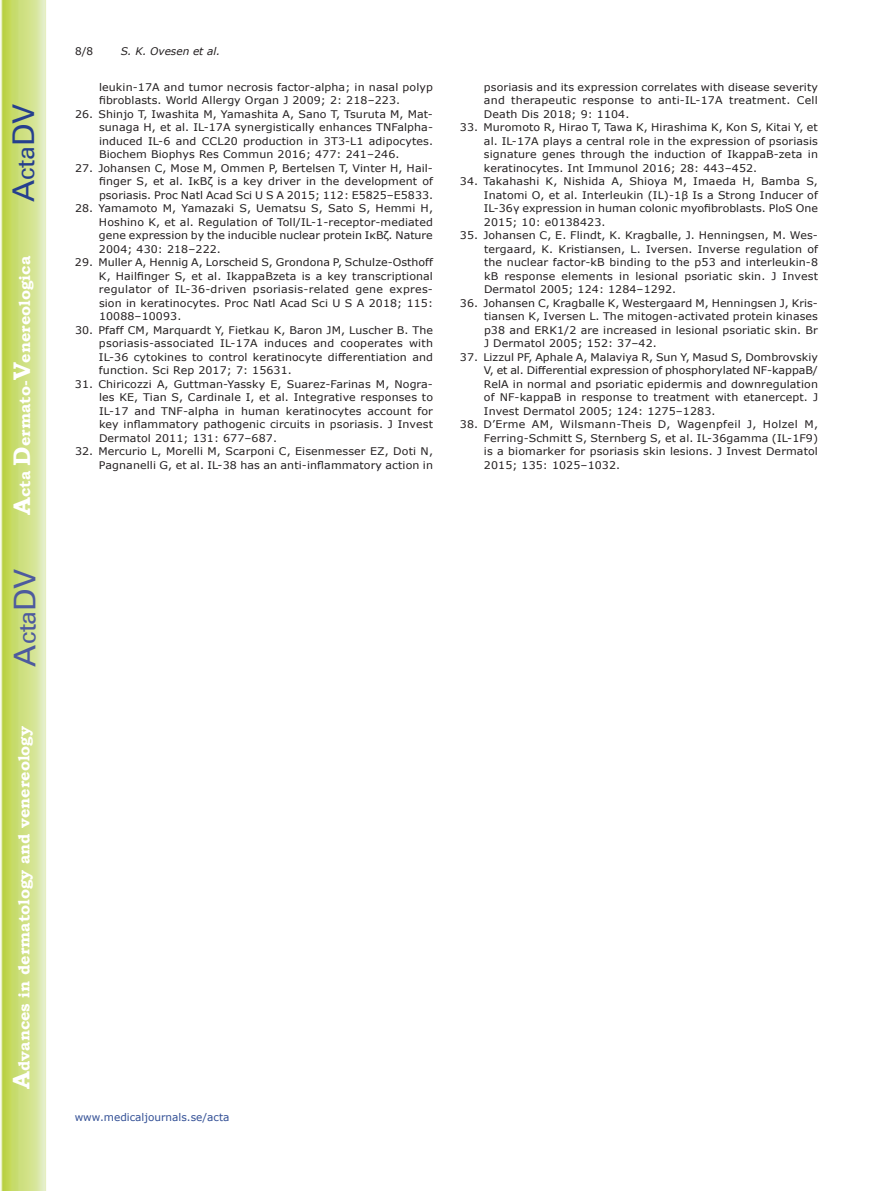
<style>
.page{position:relative;width:893px;height:1191px;background:#fff}
.page>*{position:absolute;margin:0;border:0;box-sizing:border-box;transform-origin:0 0}
.t1{font:30px "Univers";color:#4d5a9e}
.t2{font:30px "Univers";color:#253f8e}
.t3{font:700 15.75px "Bookman Old Style";color:#fff}
.t4{font:10.5px/13.5px "Verdana";letter-spacing:.01em;color:#231f20;text-align:justify;scale:1.05 1}
.t5{font:10.5px "Verdana";color:#324f95}
.t6{font:italic 10.5px "Verdana";color:#231f20}
.t7{font:10.5px "Verdana";letter-spacing:.01em;color:#231f20}
.s1{font-size:24px}
</style>
<div class="page">
<svg style="left:1px;top:0;width:45px;height:1191px;background:#cfe084"></svg>
<h1 class="t2" style="left:6px;top:202px;width:100px;rotate:-90deg">A<span class="s1">cta</span>DV</h1>
<h2 class="t3" style="left:15px;top:515px;width:260px;rotate:-90deg"><span class="s1">A</span>cta <span class="s1">D</span>ermato-<span class="s1">V</span>enereologica</h2>
<h1 class="t1" style="left:7px;top:666px;width:100px;rotate:-90deg">A<span class="s1">cta</span>DV</h1>
<h2 class="t3" style="left:15px;top:1088px;width:364px;rotate:-90deg"><span class="s1">A</span>dvances in dermatology and venereology</h2>
<p class="t7" style="left:75px;top:44px;width:20px">8/8</p>
<p class="t6" style="left:121px;top:44px;width:101px">S. K. Ovesen et al.</p>
<p class="t4" style="left:99px;top:80px;width:320px">leukin-17A and tumor necrosis factor-alpha; in nasal polyp fibroblasts. World Allergy Organ J 2009; 2: 218–223.</p>
<p class="t4" style="left:99px;top:107px;width:320px;text-indent:-24px">26. Shinjo T, Iwashita M, Yamashita A, Sano T, Tsuruta M, Mat&shy;sunaga H, et al. IL-17A synergistically enhances TNFalpha&shy;induced IL-6 and CCL20 production in 3T3-L1 adipocytes.<br>Biochem Biophys Res Commun 2016; 477: 241–246.</p>
<p class="t4" style="left:99px;top:161px;width:320px;text-indent:-24px">27. Johansen C, Mose M, Ommen P, Bertelsen T, Vinter H, Hail&shy;finger S, et al. IκBζ is a key driver in the development of psoriasis. Proc Natl Acad Sci U S A 2015; 112: E5825–E5833.</p>
<p class="t4" style="left:99px;top:202px;width:320px;text-indent:-24px">28. Yamamoto M, Yamazaki S, Uematsu S, Sato S, Hemmi H, Hoshino K, et al. Regulation of Toll/IL-1-receptor-mediated gene expression by the inducible nuclear protein IκBζ. Nature 2004; 430: 218–222.</p>
<p class="t4" style="left:99px;top:256px;width:320px;text-indent:-24px">29. Muller A, Hennig A, Lorscheid S, Grondona P, Schulze-Osthoff K, Hailfinger S, et al. IkappaBzeta is a key transcriptional regulator of IL-36-driven psoriasis-related gene expres&shy;sion in keratinocytes. Proc Natl Acad Sci U S A 2018; 115:<br>10088–10093.</p>
<p class="t4" style="left:99px;top:323px;width:320px;text-indent:-24px">30. Pfaff CM, Marquardt Y, Fietkau K, Baron JM, Luscher B. The psoriasis-associated IL-17A induces and cooperates with IL-36 cytokines to control keratinocyte differentiation and function. Sci Rep 2017; 7: 15631.</p>
<p class="t4" style="left:99px;top:377px;width:320px;text-indent:-24px">31. Chiricozzi A, Guttman-Yassky E, Suarez-Farinas M, Nogra&shy;les KE, Tian S, Cardinale I, et al. Integrative responses to IL-17 and TNF-alpha in human keratinocytes account for key inflammatory pathogenic circuits in psoriasis. J Invest Dermatol 2011; 131: 677–687.</p>
<p class="t4" style="left:75px;top:445px;width:342px;text-align:right">32. Mercurio L, Morelli M, Scarponi C, Eisenmesser EZ, Doti N,<br>Pagnanelli G, et al. IL-38 has an anti-inflammatory action in</p>
<p class="t4" style="left:484px;top:80px;width:320px">psoriasis and its expression correlates with disease severity and therapeutic response to anti-IL-17A treatment. Cell Death Dis 2018; 9: 1104.</p>
<p class="t4" style="left:484px;top:121px;width:320px;text-indent:-24px">33. Muromoto R, Hirao T, Tawa K, Hirashima K, Kon S, Kitai Y, et al. IL-17A plays a central role in the expression of psoriasis signature genes through the induction of IkappaB-zeta in keratinocytes. Int Immunol 2016; 28: 443–452.</p>
<p class="t4" style="left:484px;top:175px;width:320px;text-indent:-24px">34. Takahashi K, Nishida A, Shioya M, Imaeda H, Bamba S, Inatomi O, et al. Interleukin (IL)-1β Is a Strong Inducer of IL-36γ expression in human colonic myofibroblasts. PloS One 2015; 10: e0138423.</p>
<p class="t4" style="left:484px;top:229px;width:320px;text-indent:-24px">35. Johansen C, E. Flindt, K. Kragballe, J. Henningsen, M. Wes&shy;tergaard, K. Kristiansen, L. Iversen. Inverse regulation of the nuclear factor-kB binding to the p53 and interleukin-8 kB response elements in lesional psoriatic skin. J Invest Dermatol 2005; 124: 1284–1292.</p>
<p class="t4" style="left:484px;top:296px;width:320px;text-indent:-24px">36. Johansen C, Kragballe K, Westergaard M, Henningsen J, Kris&shy;tiansen K, Iversen L. The mitogen-activated protein kinases p38 and ERK1/2 are increased in lesional psoriatic skin. Br J Dermatol 2005; 152: 37–42.</p>
<p class="t4" style="left:484px;top:350px;width:320px;text-indent:-24px">37. Lizzul PF, Aphale A, Malaviya R, Sun Y, Masud S, Dombrovskiy V, et al. Differential expression of phosphorylated NF-kappaB/ RelA in normal and psoriatic epidermis and downregulation of NF-kappaB in response to treatment with etanercept. J Invest Dermatol 2005; 124: 1275–1283.</p>
<p class="t4" style="left:484px;top:418px;width:320px;text-indent:-24px">38. D’Erme AM, Wilsmann-Theis D, Wagenpfeil J, Holzel M, Ferring-Schmitt S, Sternberg S, et al. IL-36gamma (IL-1F9) is a biomarker for psoriasis skin lesions. J Invest Dermatol 2015; 135: 1025–1032.</p>
<p class="t5" style="left:75px;top:1110px;width:156px">www.medicaljournals.se/acta</p>
</div>
